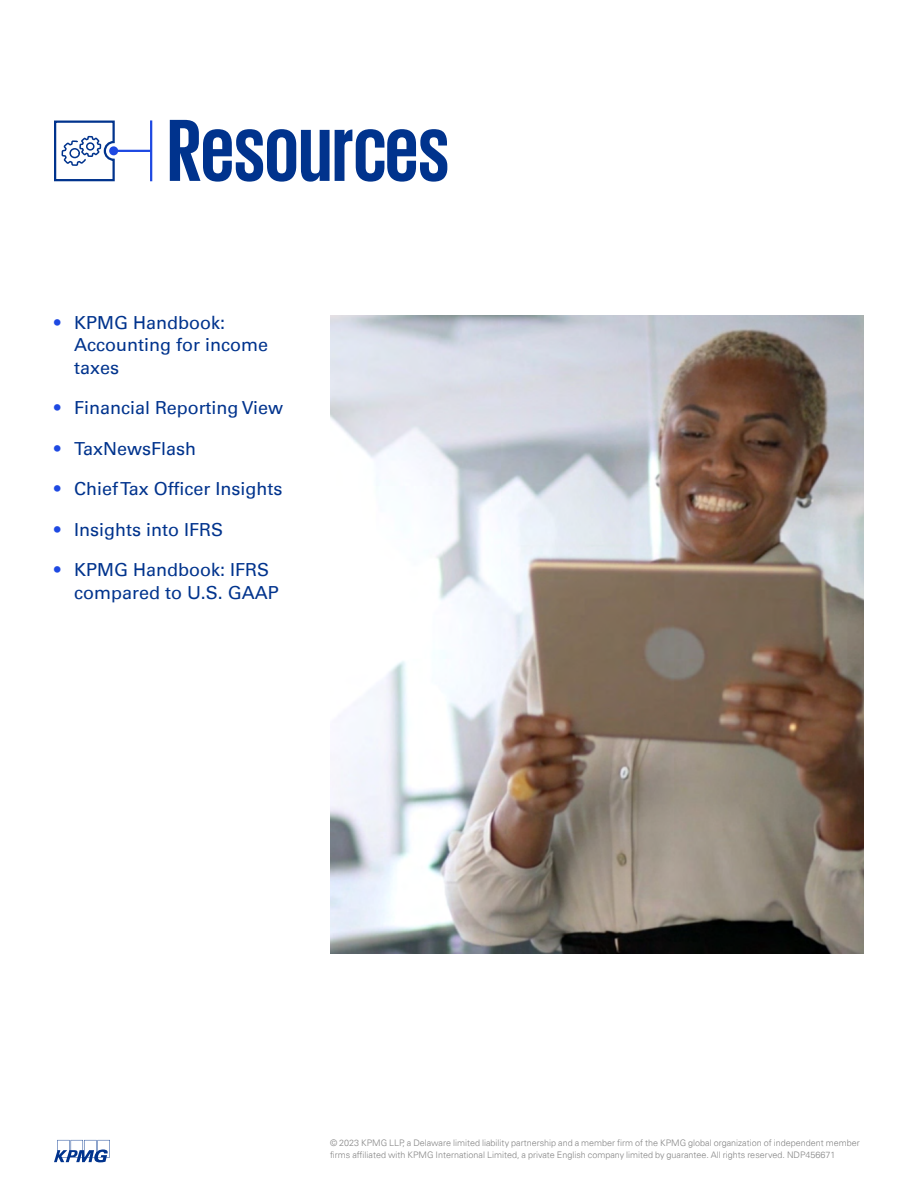
<style>
.page{position:relative;width:918px;height:1188px;background:#fff}
.page>*{position:absolute;margin:0;border:0;box-sizing:border-box;transform-origin:0 0}
.t1{font:700 90px "KPMG";letter-spacing:-.005em;color:#00338d}
.t2{font:18px/22.5px "Univers 55 Roman";color:#00338d}
.t3{font:300 9px/12px "Univers 45";color:#858585}
.s1{color:#1e49e2}
</style>
<div class="page">
<img style="left:330px;top:315px;width:534px;height:639px">
<hr style="left:150px;top:120px;width:2px;height:61px;background:#1e49e2">
<hr style="left:114px;top:150px;width:37px;height:2px;background:#1e49e2">
<svg style="left:54px;top:120px;width:62px;height:62px"></svg>
<svg style="left:54px;top:1140px;width:56px;height:22px"></svg>
<h1 class="t1" style="left:167px;top:105px;width:284px">Resources</h1>
<h2 class="t2" style="left:74px;top:311px;width:195px;text-indent:-20px"><span class="s1">•</span> KPMG Handbook:<br>Accounting for income taxes</h2>
<h2 class="t2" style="left:54px;top:396px;width:231px"><span class="s1">•</span> Financial Reporting View</h2>
<h2 class="t2" style="left:54px;top:437px;width:144px"><span class="s1">•</span> TaxNewsFlash</h2>
<h2 class="t2" style="left:54px;top:477px;width:230px"><span class="s1">•</span> Chief Tax Officer Insights</h2>
<h2 class="t2" style="left:54px;top:518px;width:171px"><span class="s1">•</span> Insights into IFRS</h2>
<h2 class="t2" style="left:74px;top:558px;width:206px;text-indent:-20px"><span class="s1">•</span> KPMG Handbook: IFRS compared to U.S. GAAP</h2>
<p class="t3" style="left:330px;top:1137px;width:531px">© 2023 KPMG LLP, a Delaware limited liability partnership and a member firm of the KPMG global organization of independent member firms affiliated with KPMG International Limited, a private English company limited by guarantee. All rights reserved. NDP456671</p>
</div>
